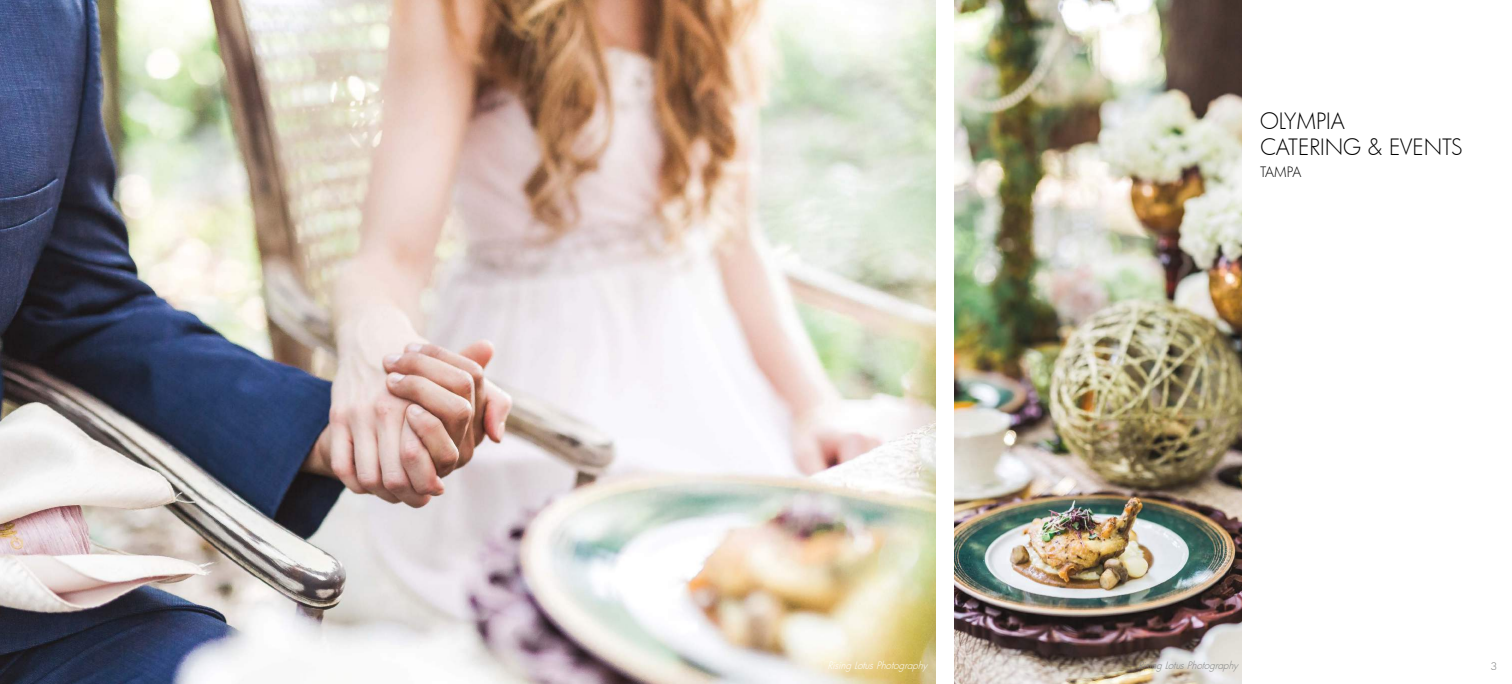
<style>
.page{position:relative;width:1512px;height:684px;background:#fff}
.page>*{position:absolute;margin:0;border:0;box-sizing:border-box;transform-origin:0 0}
.t1{font:300 22px/26px "Futura";color:#000}
.t2{font:300 14px "Futura";letter-spacing:-.035em;color:#000}
.t3{font:italic 300 10px "Futura";color:#fff}
.t4{font:italic 300 10px "Futura";color:#828383}
.t5{font:300 10px "Futura";color:#777878;scale:1.1 1}
</style>
<div class="page">
<img style="left:0;top:0;width:936px;height:684px">
<img style="left:954px;top:0;width:288px;height:684px">
<p class="t1" style="left:1260px;top:108px;width:205px">OLYMPIA<br>CATERING &amp; EVENTS</p>
<p class="t2" style="left:1260px;top:163px;width:43px">TAMPA</p>
<p class="t3" style="left:828px;top:659px;width:104px">RisingLotusPhotography</p>
<p class="t4" style="left:1138px;top:659px;width:104px">RisingLotusPhotography</p>
<p class="t5" style="left:1491px;top:659px;width:8px">3</p>
</div>
